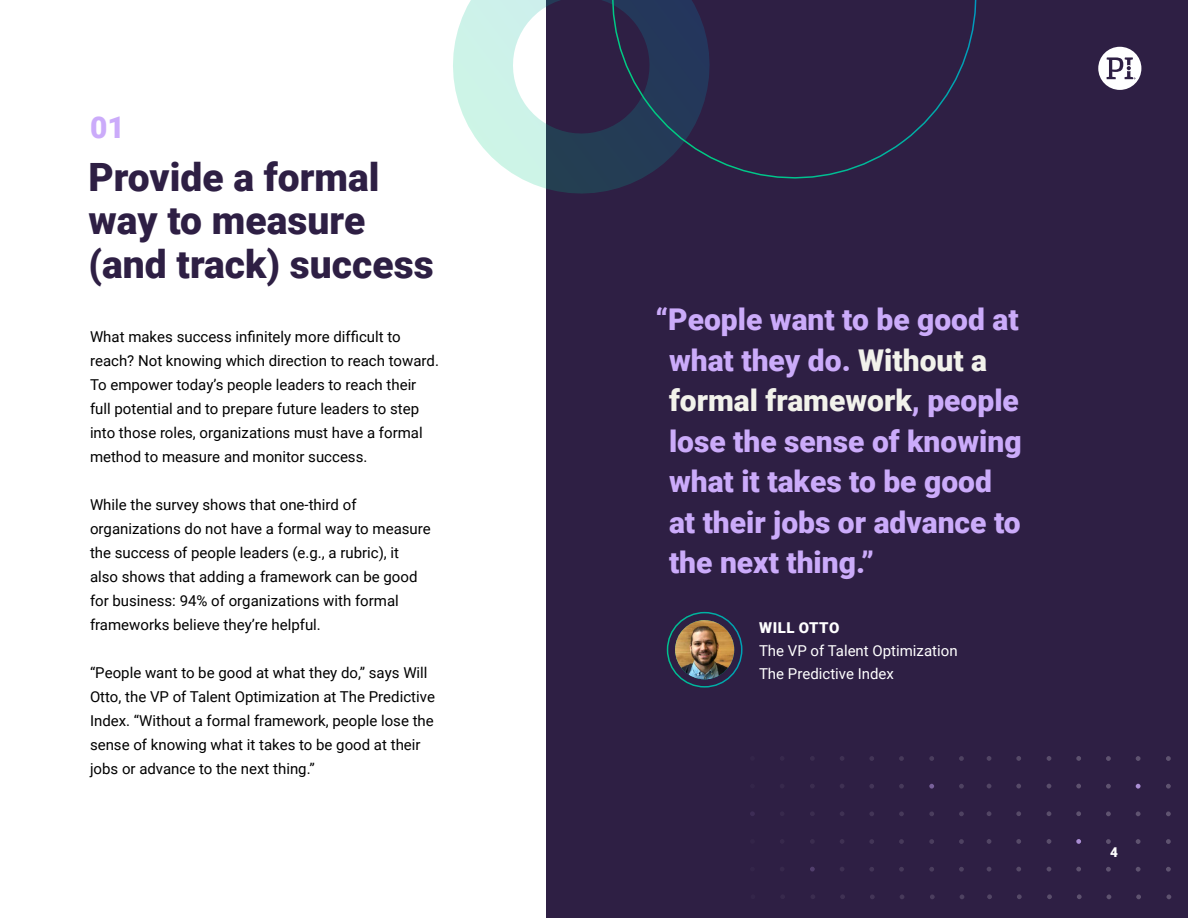
<style>
.page{position:relative;width:1188px;height:918px;background:#fff}
.page>*{position:absolute;margin:0;border:0;box-sizing:border-box;transform-origin:0 0}
.t1{font:900 39px/43.5px "Roboto";color:#2e1f44}
.t2{font:900 30px/40.5px "Roboto";color:#cbabfa}
.t3{font:15px/24px "Roboto";color:#000}
.t4{font:15px/23.1px "Roboto";color:#fff}
.t5{font:900 15px "Roboto";letter-spacing:.035em;color:#fff}
.t6{font:900 13.5px "Roboto";color:#fff}
.s1{color:#f2f2eb}
</style>
<div class="page">
<div style="left:546px;top:0;width:642px;height:918px;background:#2e1f44"></div>
<div style="left:667px;top:612px;width:76px;height:76px;border:2px solid #fff;border-radius:50%"></div>
<svg style="left:1166px;top:894px;width:5px;height:5px"></svg>
<svg style="left:1166px;top:867px;width:5px;height:5px"></svg>
<svg style="left:1166px;top:839px;width:5px;height:5px"></svg>
<svg style="left:1166px;top:784px;width:5px;height:5px"></svg>
<svg style="left:1166px;top:756px;width:5px;height:5px"></svg>
<svg style="left:1166px;top:811px;width:5px;height:5px"></svg>
<svg style="left:1136px;top:894px;width:5px;height:5px"></svg>
<svg style="left:1136px;top:867px;width:5px;height:5px"></svg>
<svg style="left:1136px;top:839px;width:5px;height:5px"></svg>
<svg style="left:1136px;top:756px;width:5px;height:5px"></svg>
<svg style="left:1136px;top:811px;width:5px;height:5px"></svg>
<svg style="left:1107px;top:894px;width:4px;height:5px"></svg>
<svg style="left:1106px;top:867px;width:5px;height:5px"></svg>
<svg style="left:1106px;top:839px;width:5px;height:5px"></svg>
<svg style="left:1106px;top:784px;width:5px;height:5px"></svg>
<svg style="left:1106px;top:756px;width:5px;height:5px"></svg>
<svg style="left:1106px;top:811px;width:5px;height:5px"></svg>
<svg style="left:1077px;top:894px;width:5px;height:5px"></svg>
<svg style="left:1076px;top:867px;width:5px;height:5px"></svg>
<svg style="left:1076px;top:784px;width:5px;height:4px"></svg>
<svg style="left:1076px;top:756px;width:5px;height:5px"></svg>
<svg style="left:1076px;top:811px;width:5px;height:5px"></svg>
<svg style="left:1047px;top:894px;width:5px;height:5px"></svg>
<svg style="left:1047px;top:867px;width:4px;height:5px"></svg>
<svg style="left:1047px;top:839px;width:4px;height:5px"></svg>
<svg style="left:1047px;top:784px;width:4px;height:4px"></svg>
<svg style="left:1047px;top:756px;width:4px;height:5px"></svg>
<svg style="left:1047px;top:811px;width:4px;height:5px"></svg>
<svg style="left:1017px;top:894px;width:5px;height:5px"></svg>
<svg style="left:1016px;top:867px;width:5px;height:5px"></svg>
<svg style="left:1016px;top:839px;width:5px;height:5px"></svg>
<svg style="left:1016px;top:784px;width:5px;height:4px"></svg>
<svg style="left:1016px;top:756px;width:5px;height:5px"></svg>
<svg style="left:1016px;top:811px;width:5px;height:5px"></svg>
<svg style="left:987px;top:894px;width:5px;height:5px"></svg>
<svg style="left:987px;top:867px;width:4px;height:5px"></svg>
<svg style="left:987px;top:839px;width:4px;height:5px"></svg>
<svg style="left:987px;top:784px;width:4px;height:4px"></svg>
<svg style="left:987px;top:756px;width:4px;height:5px"></svg>
<svg style="left:987px;top:811px;width:4px;height:5px"></svg>
<svg style="left:960px;top:894px;width:4px;height:5px"></svg>
<svg style="left:959px;top:867px;width:5px;height:5px"></svg>
<svg style="left:959px;top:839px;width:5px;height:5px"></svg>
<svg style="left:959px;top:784px;width:5px;height:5px"></svg>
<svg style="left:959px;top:756px;width:5px;height:5px"></svg>
<svg style="left:959px;top:811px;width:5px;height:5px"></svg>
<svg style="left:930px;top:894px;width:5px;height:5px"></svg>
<svg style="left:929px;top:867px;width:5px;height:5px"></svg>
<svg style="left:929px;top:839px;width:5px;height:5px"></svg>
<svg style="left:929px;top:756px;width:5px;height:5px"></svg>
<svg style="left:929px;top:811px;width:5px;height:5px"></svg>
<svg style="left:900px;top:894px;width:4px;height:5px"></svg>
<svg style="left:899px;top:867px;width:5px;height:5px"></svg>
<svg style="left:899px;top:839px;width:5px;height:5px"></svg>
<svg style="left:899px;top:784px;width:5px;height:5px"></svg>
<svg style="left:899px;top:756px;width:5px;height:5px"></svg>
<svg style="left:899px;top:811px;width:5px;height:5px"></svg>
<svg style="left:870px;top:895px;width:5px;height:4px"></svg>
<svg style="left:869px;top:867px;width:5px;height:5px"></svg>
<svg style="left:869px;top:839px;width:5px;height:5px"></svg>
<svg style="left:869px;top:784px;width:5px;height:5px"></svg>
<svg style="left:869px;top:756px;width:5px;height:5px"></svg>
<svg style="left:869px;top:811px;width:5px;height:5px"></svg>
<svg style="left:840px;top:894px;width:5px;height:5px"></svg>
<svg style="left:840px;top:867px;width:4px;height:4px"></svg>
<svg style="left:840px;top:839px;width:4px;height:5px"></svg>
<svg style="left:840px;top:784px;width:4px;height:4px"></svg>
<svg style="left:840px;top:756px;width:4px;height:5px"></svg>
<svg style="left:840px;top:811px;width:4px;height:5px"></svg>
<svg style="left:811px;top:895px;width:4px;height:4px"></svg>
<svg style="left:810px;top:839px;width:4px;height:5px"></svg>
<svg style="left:810px;top:784px;width:4px;height:4px"></svg>
<svg style="left:810px;top:756px;width:4px;height:5px"></svg>
<svg style="left:810px;top:812px;width:4px;height:4px"></svg>
<svg style="left:1136px;top:784px;width:5px;height:5px"></svg>
<svg style="left:1076px;top:839px;width:5px;height:5px"></svg>
<svg style="left:929px;top:784px;width:5px;height:5px"></svg>
<svg style="left:810px;top:867px;width:5px;height:5px"></svg>
<svg style="left:750px;top:812px;width:5px;height:4px"></svg>
<svg style="left:1098px;top:47px;width:43px;height:43px"></svg>
<img style="left:675px;top:620px;width:59px;height:59px;border-radius:30px">
<svg style="left:453px;top:0;width:136px;height:194px"></svg>
<svg style="left:589px;top:0;width:388px;height:193px"></svg>
<h2 class="t2" style="left:90px;top:106px;width:36px">01</h2>
<h1 class="t1" style="left:88px;top:154px;width:347px">Provide a formal way to measure (and track) success</h1>
<p class="t3" style="left:90px;top:324px;width:350px">What makes success infinitely more difficult to reach? Not knowing which direction to reach toward.<br>To empower today’s people leaders to reach their full potential and to prepare future leaders to step into those roles, organizations must have a formal method to measure and monitor success.</p>
<p class="t3" style="left:90px;top:492px;width:342px">While the survey shows that one-third of organizations do not have a formal way to measure the success of people leaders (e.g., a rubric), it also shows that adding a framework can be good for business: 94% of organizations with formal frameworks believe they’re helpful.</p>
<p class="t3" style="left:90px;top:660px;width:346px">“People want to be good at what they do,” says Will Otto, the VP of Talent Optimization at The Predictive Index. “Without a formal framework, people lose the sense of knowing what it takes to be good at their jobs or advance to the next thing.”</p>
<h2 class="t2" style="left:669px;top:298px;width:354px;text-indent:-14px">“People want to be good at what they do. <span class="s1">Without a formal framework</span>, people lose the sense of knowing what it takes to be good at their jobs or advance to the next thing.”</h2>
<p class="t5" style="left:759px;top:617px;width:82px">WILL OTTO</p>
<p class="t4" style="left:759px;top:639px;width:200px">The VP of Talent Optimization<br>The Predictive Index</p>
<p class="t6" style="left:1110px;top:843px;width:9px">4</p>
</div>
